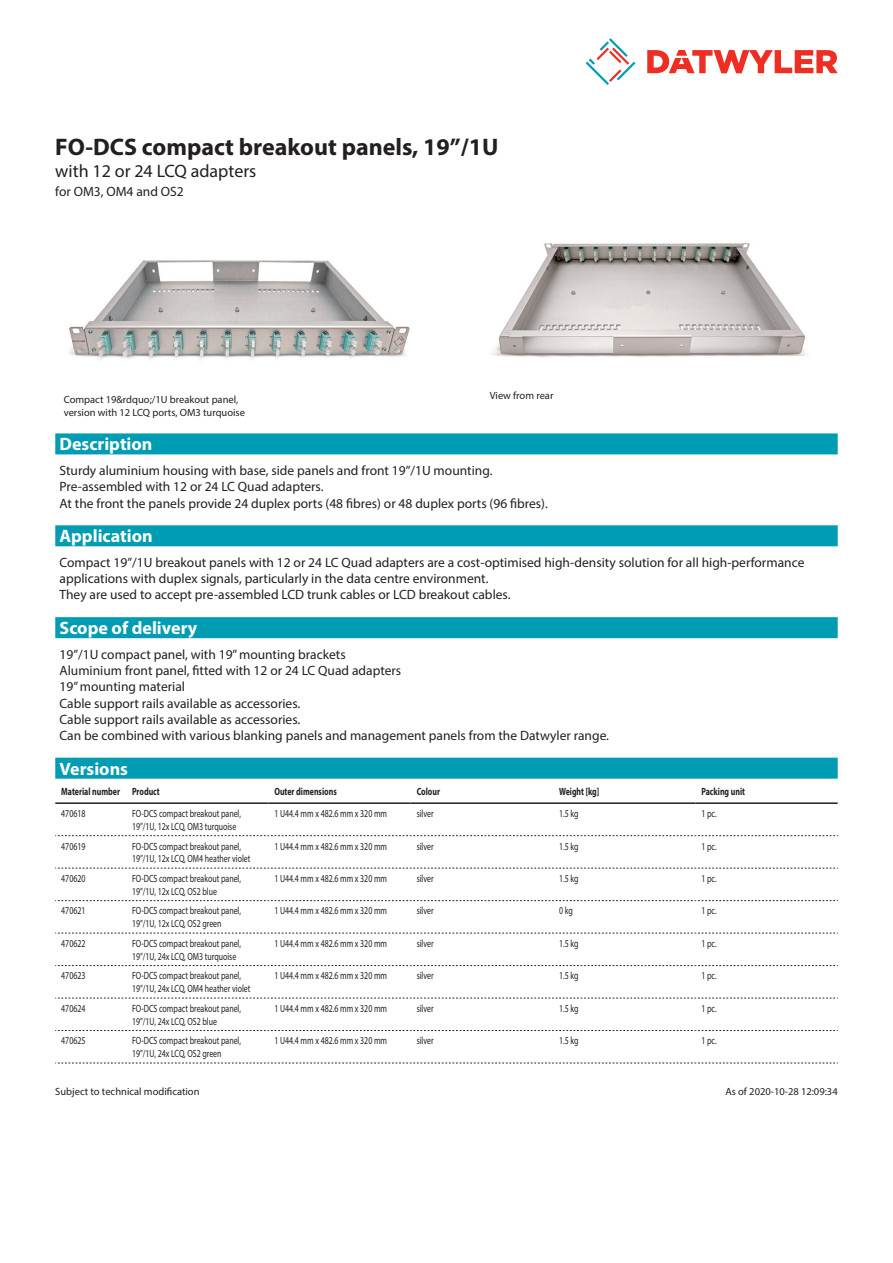
<style>
.page{position:relative;width:893px;height:1263px;background:#fff}
.page>*{position:absolute;margin:0;border:0;box-sizing:border-box;transform-origin:0 0}
.Product_Head{font:700 24px "Myriad Pro";color:#231f20}
.Standard_Head_Proper{font:700 18px "Myriad Pro";color:#fff}
.SubHead{font:18px "Myriad Pro";color:#231f20}
.Standard_text{font:13.5px/16.2px "Myriad Pro";color:#231f20}
.myriadlight{font:10.5px/12.6px "Myriad Pro";color:#231f20;scale:.75 1}
.imagetext{font:10.5px/12.6px "Myriad Pro";color:#231f20}
.myriadbold{font:700 10.5px "Myriad Pro";color:#231f20;scale:.75 1}
.Footnote{font:10.5px "Myriad Pro";color:#231f20}
</style>
<div class="page">
<svg style="left:586px;top:38px;width:49px;height:47px"></svg>
<svg style="left:647px;top:50px;width:191px;height:23px"></svg>
<img style="left:68px;top:260px;width:342px;height:100px">
<img style="left:491px;top:243px;width:317px;height:115px">
<div style="left:55px;top:758px;width:783px;height:21px;background:#009cb3"></div>
<hr style="left:55px;top:802px;width:71px;height:2px;background:#231f20">
<hr style="left:126px;top:802px;width:142px;height:2px;background:#231f20">
<hr style="left:268px;top:802px;width:143px;height:2px;background:#231f20">
<hr style="left:411px;top:802px;width:142px;height:2px;background:#231f20">
<hr style="left:553px;top:802px;width:142px;height:2px;background:#231f20">
<hr style="left:695px;top:802px;width:143px;height:2px;background:#231f20">
<svg style="left:55px;top:835px;width:783px;height:1px"></svg>
<svg style="left:55px;top:868px;width:783px;height:1px"></svg>
<svg style="left:55px;top:900px;width:783px;height:1px"></svg>
<svg style="left:55px;top:933px;width:783px;height:1px"></svg>
<svg style="left:55px;top:965px;width:783px;height:1px"></svg>
<svg style="left:55px;top:998px;width:783px;height:1px"></svg>
<svg style="left:55px;top:1030px;width:783px;height:1px"></svg>
<svg style="left:55px;top:1063px;width:783px;height:1px"></svg>
<div style="left:55px;top:433px;width:783px;height:21px;background:#009cb3"></div>
<div style="left:55px;top:617px;width:783px;height:21px;background:#009cb3"></div>
<div style="left:55px;top:525px;width:783px;height:21px;background:#009cb3"></div>
<p class="Product_Head" style="left:55px;top:131px;width:445px">FO-DCS compact breakout panels, 19”/1U</p>
<p class="SubHead" style="left:55px;top:160px;width:203px">with 12 or 24 LCQ adapters</p>
<p class="Standard_text" style="left:55px;top:183px;width:130px">for OM3, OM4 and OS2</p>
<p class="imagetext" style="left:64px;top:393px;width:183px">Compact 19&amp;rdquo;/1U breakout panel, version with 12 LCQ ports, OM3 turquoise</p>
<p class="imagetext" style="left:490px;top:389px;width:65px">View from rear</p>
<p class="Standard_Head_Proper" style="left:60px;top:433px;width:94px">Description</p>
<p class="Standard_text" style="left:60px;top:462px;width:490px">Sturdy aluminium housing with base, side panels and front 19”/1U mounting.<br>Pre-assembled with 12 or 24 LC Quad adapters.<br>At the front the panels provide 24 duplex ports (48 fibres) or 48 duplex ports (96 fibres).</p>
<p class="Standard_Head_Proper" style="left:60px;top:524px;width:95px">Application</p>
<p class="Standard_text" style="left:60px;top:554px;width:746px">Compact 19”/1U breakout panels with 12 or 24 LC Quad adapters are a cost-optimised high-density solution for all high-performance applications with duplex signals, particularly in the data centre environment.<br>They are used to accept pre-assembled LCD trunk cables or LCD breakout cables.</p>
<p class="Standard_Head_Proper" style="left:60px;top:616px;width:139px">Scope of delivery</p>
<p class="Standard_text" style="left:60px;top:646px;width:551px">19”/1U compact panel, with 19” mounting brackets<br>Aluminium front panel, fitted with 12 or 24 LC Quad adapters<br>19” mounting material<br>Cable support rails available as accessories.<br>Cable support rails available as accessories.<br>Can be combined with various blanking panels and management panels from the Datwyler range.</p>
<p class="Standard_Head_Proper" style="left:60px;top:757px;width:70px">Versions</p>
<p class="myriadbold" style="left:61px;top:784px;width:80px">Material number</p>
<p class="myriadbold" style="left:132px;top:784px;width:39px">Product</p>
<p class="myriadbold" style="left:274px;top:784px;width:85px">Outer dimensions</p>
<p class="myriadbold" style="left:417px;top:784px;width:33px">Colour</p>
<p class="myriadbold" style="left:559px;top:784px;width:55px">Weight [kg]</p>
<p class="myriadbold" style="left:701px;top:784px;width:60px">Packing unit</p>
<p class="myriadlight" style="left:61px;top:807px;width:34px">470618</p>
<p class="myriadlight" style="left:132px;top:807px;width:147px">FO-DCS compact breakout panel,<br>19”/1U, 12x LCQ, OM3 turquoise</p>
<p class="myriadlight" style="left:274px;top:807px;width:152px">1 U44.4 mm x 482.6 mm x 320 mm</p>
<p class="myriadlight" style="left:417px;top:807px;width:24px">silver</p>
<p class="myriadlight" style="left:559px;top:807px;width:27px">1.5 kg</p>
<p class="myriadlight" style="left:701px;top:807px;width:22px">1 pc.</p>
<p class="myriadlight" style="left:61px;top:839px;width:34px">470619</p>
<p class="myriadlight" style="left:132px;top:839px;width:160px">FO-DCS compact breakout panel,<br>19”/1U, 12x LCQ, OM4 heather violet</p>
<p class="myriadlight" style="left:274px;top:839px;width:152px">1 U44.4 mm x 482.6 mm x 320 mm</p>
<p class="myriadlight" style="left:417px;top:839px;width:24px">silver</p>
<p class="myriadlight" style="left:559px;top:839px;width:27px">1.5 kg</p>
<p class="myriadlight" style="left:701px;top:839px;width:22px">1 pc.</p>
<p class="myriadlight" style="left:61px;top:872px;width:34px">470620</p>
<p class="myriadlight" style="left:132px;top:872px;width:147px">FO-DCS compact breakout panel,<br>19”/1U, 12x LCQ, OS2 blue</p>
<p class="myriadlight" style="left:274px;top:872px;width:152px">1 U44.4 mm x 482.6 mm x 320 mm</p>
<p class="myriadlight" style="left:417px;top:872px;width:24px">silver</p>
<p class="myriadlight" style="left:559px;top:872px;width:27px">1.5 kg</p>
<p class="myriadlight" style="left:701px;top:872px;width:22px">1 pc.</p>
<p class="myriadlight" style="left:61px;top:904px;width:34px">470621</p>
<p class="myriadlight" style="left:132px;top:904px;width:147px">FO-DCS compact breakout panel,<br>19”/1U, 12x LCQ, OS2 green</p>
<p class="myriadlight" style="left:274px;top:904px;width:152px">1 U44.4 mm x 482.6 mm x 320 mm</p>
<p class="myriadlight" style="left:417px;top:904px;width:24px">silver</p>
<p class="myriadlight" style="left:559px;top:904px;width:20px">0 kg</p>
<p class="myriadlight" style="left:701px;top:904px;width:22px">1 pc.</p>
<p class="myriadlight" style="left:61px;top:937px;width:34px">470622</p>
<p class="myriadlight" style="left:132px;top:937px;width:147px">FO-DCS compact breakout panel,<br>19”/1U, 24x LCQ, OM3 turquoise</p>
<p class="myriadlight" style="left:274px;top:937px;width:152px">1 U44.4 mm x 482.6 mm x 320 mm</p>
<p class="myriadlight" style="left:417px;top:937px;width:24px">silver</p>
<p class="myriadlight" style="left:559px;top:937px;width:27px">1.5 kg</p>
<p class="myriadlight" style="left:701px;top:937px;width:22px">1 pc.</p>
<p class="myriadlight" style="left:61px;top:969px;width:34px">470623</p>
<p class="myriadlight" style="left:132px;top:969px;width:160px">FO-DCS compact breakout panel,<br>19”/1U, 24x LCQ, OM4 heather violet</p>
<p class="myriadlight" style="left:274px;top:969px;width:152px">1 U44.4 mm x 482.6 mm x 320 mm</p>
<p class="myriadlight" style="left:417px;top:969px;width:24px">silver</p>
<p class="myriadlight" style="left:559px;top:969px;width:27px">1.5 kg</p>
<p class="myriadlight" style="left:701px;top:969px;width:22px">1 pc.</p>
<p class="myriadlight" style="left:61px;top:1002px;width:34px">470624</p>
<p class="myriadlight" style="left:132px;top:1002px;width:147px">FO-DCS compact breakout panel,<br>19”/1U, 24x LCQ, OS2 blue</p>
<p class="myriadlight" style="left:274px;top:1002px;width:152px">1 U44.4 mm x 482.6 mm x 320 mm</p>
<p class="myriadlight" style="left:417px;top:1002px;width:24px">silver</p>
<p class="myriadlight" style="left:559px;top:1002px;width:27px">1.5 kg</p>
<p class="myriadlight" style="left:701px;top:1002px;width:22px">1 pc.</p>
<p class="myriadlight" style="left:61px;top:1034px;width:34px">470625</p>
<p class="myriadlight" style="left:132px;top:1034px;width:147px">FO-DCS compact breakout panel,<br>19”/1U, 24x LCQ, OS2 green</p>
<p class="myriadlight" style="left:274px;top:1034px;width:152px">1 U44.4 mm x 482.6 mm x 320 mm</p>
<p class="myriadlight" style="left:417px;top:1034px;width:24px">silver</p>
<p class="myriadlight" style="left:559px;top:1034px;width:27px">1.5 kg</p>
<p class="myriadlight" style="left:701px;top:1034px;width:22px">1 pc.</p>
<p class="Footnote" style="left:55px;top:1085px;width:146px">Subject to technical modification</p>
<p class="Footnote" style="left:725px;top:1085px;width:114px">As of 2020-10-28 12:09:34</p>
</div>
